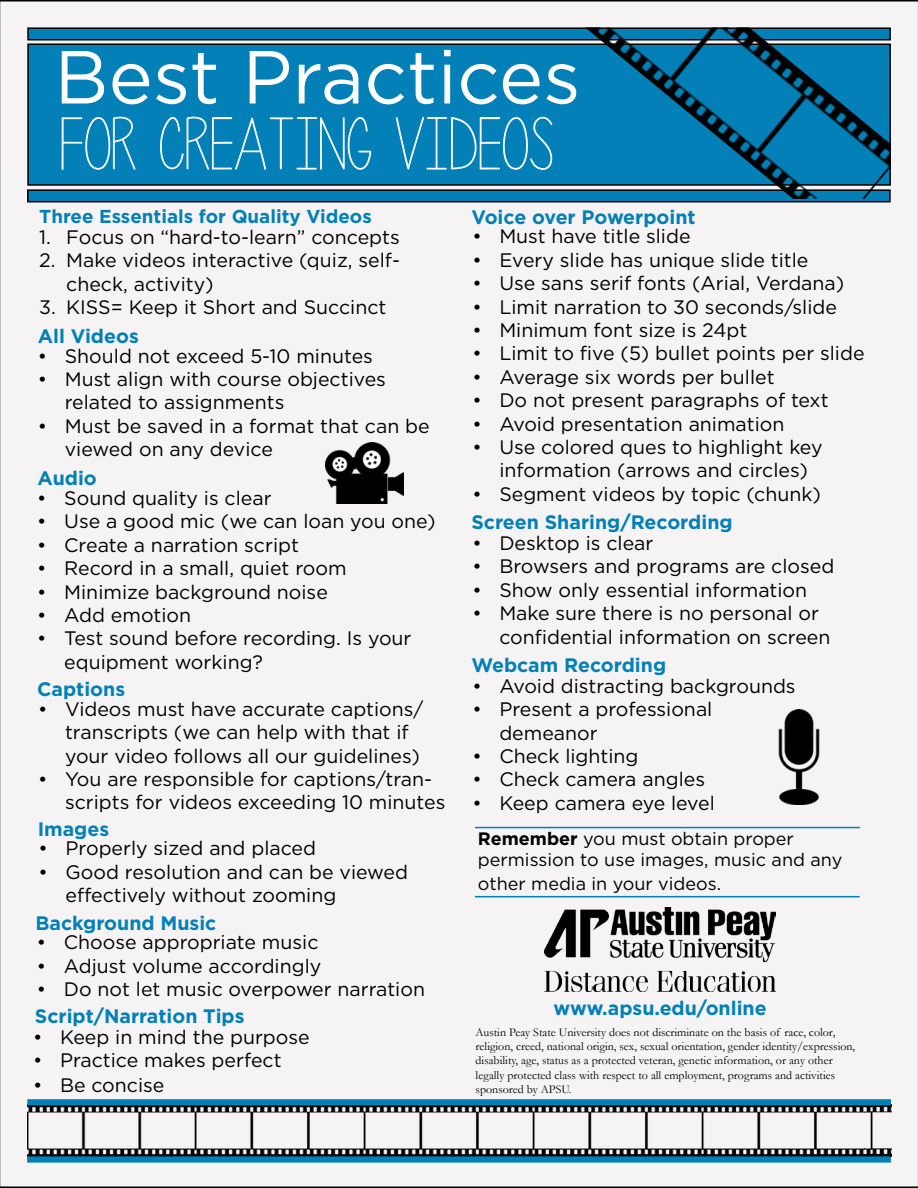
<style>
.page{position:relative;width:918px;height:1188px;background:#f5f3f3}
.page>*{position:absolute;margin:0;border:0;box-sizing:border-box;transform-origin:0 0}
.t1{font:75px "Penelope Anne";color:#fff}
.t2{font:75px "Gotham";color:#fff}
.t3{font:19.5px/23.4px "Gotham";color:#000}
.t4{font:700 19.5px "Gotham";color:#0280b7}
.t5{font:700 18.75px "Gotham";color:#0280b7}
.t6{font:18px/21.6px "Gotham";color:#000}
.t7{font:12px/14.4px "Garamond";color:#000}
.s1{font-weight:700}
</style>
<div class="page">
<div style="left:28px;top:190px;width:862px;height:12px;background:#0280b7"></div>
<div style="left:27px;top:189px;width:864px;height:13px;border:2px solid #000"></div>
<div style="left:28px;top:44px;width:862px;height:141px;background:#0280b7"></div>
<div style="left:27px;top:44px;width:864px;height:142px;border:2px solid #000"></div>
<div style="left:28px;top:28px;width:862px;height:12px;background:#0280b7"></div>
<div style="left:27px;top:27px;width:864px;height:13px;border:2px solid #000"></div>
<img style="left:585px;top:27px;width:306px;height:172px">
<img style="left:27px;top:1105px;width:864px;height:51px">
<img style="left:865px;top:1104px;width:1px;height:52px">
<svg style="left:27px;top:1099px;width:864px;height:6px;background:#0983b8"></svg>
<svg style="left:27px;top:1156px;width:864px;height:7px;background:#0f7fb0"></svg>
<img style="left:326px;top:442px;width:78px;height:62px">
<hr style="left:475px;top:827px;width:385px;height:1px;background:#0280b7">
<hr style="left:475px;top:896px;width:385px;height:1px;background:#0280b7">
<img style="left:775px;top:709px;width:47px;height:95px">
<img style="left:545px;top:908px;width:230px;height:84px">
<p class="t2" style="left:54px;top:29px;width:528px">Best Practices</p>
<p class="t1" style="left:60px;top:107px;width:495px">FOR CREATING VIDE0S</p>
<p class="t5" style="left:39px;top:204px;width:334px">Three Essentials for Quality Videos</p>
<p class="t4" style="left:471px;top:204px;width:226px">Voice over Powerpoint</p>
<p class="t3" style="left:39px;top:225px;width:362px">1. Focus on “hard-to-learn” concepts</p>
<p class="t3" style="left:66px;top:248px;width:335px;text-indent:-27px">2. Make videos interactive (quiz, self&shy;check, activity)</p>
<p class="t3" style="left:39px;top:295px;width:349px">3. KISS= Keep it Short and Succinct</p>
<p class="t3" style="left:472px;top:224px;width:220px">• Must have title slide</p>
<p class="t3" style="left:472px;top:248px;width:338px">• Every slide has unique slide title</p>
<p class="t3" style="left:472px;top:271px;width:374px">• Use sans serif fonts (Arial, Verdana)</p>
<p class="t3" style="left:472px;top:295px;width:366px">• Limit narration to 30 seconds/slide</p>
<p class="t3" style="left:472px;top:318px;width:276px">• Minimum font size is 24pt</p>
<p class="t3" style="left:472px;top:341px;width:394px">• Limit to five (5) bullet points per slide</p>
<p class="t3" style="left:472px;top:365px;width:304px">• Average six words per bullet</p>
<p class="t3" style="left:472px;top:388px;width:358px">• Do not present paragraphs of text</p>
<p class="t3" style="left:472px;top:412px;width:314px">• Avoid presentation animation</p>
<p class="t3" style="left:499px;top:435px;width:325px;text-indent:-27px">• Use colored ques to highlight key information (arrows and circles)</p>
<p class="t3" style="left:472px;top:482px;width:350px">• Segment videos by topic (chunk)</p>
<p class="t4" style="left:38px;top:323px;width:103px">All Videos</p>
<p class="t3" style="left:38px;top:344px;width:337px">• Should not exceed 5-10 minutes</p>
<p class="t3" style="left:65px;top:367px;width:323px;text-indent:-27px">• Must align with course objectives related to assignments</p>
<p class="t3" style="left:65px;top:414px;width:366px;text-indent:-27px">• Must be saved in a format that can be viewed on any device</p>
<p class="t4" style="left:38px;top:465px;width:61px">Audio</p>
<p class="t3" style="left:37px;top:486px;width:236px">• Sound quality is clear</p>
<p class="t3" style="left:37px;top:509px;width:400px">• Use a good mic (we can loan you one)</p>
<p class="t3" style="left:37px;top:533px;width:263px">• Create a narration script</p>
<p class="t3" style="left:37px;top:556px;width:311px">• Record in a small, quiet room</p>
<p class="t3" style="left:37px;top:580px;width:292px">• Minimize background noise</p>
<p class="t3" style="left:37px;top:603px;width:155px">• Add emotion</p>
<p class="t3" style="left:64px;top:626px;width:349px;text-indent:-27px">• Test sound before recording. Is your equipment working?</p>
<p class="t4" style="left:471px;top:509px;width:263px">Screen Sharing/Recording</p>
<p class="t3" style="left:472px;top:531px;width:183px">• Desktop is clear</p>
<p class="t3" style="left:472px;top:554px;width:363px">• Browsers and programs are closed</p>
<p class="t3" style="left:472px;top:578px;width:336px">• Show only essential information</p>
<p class="t3" style="left:499px;top:601px;width:333px;text-indent:-27px">• Make sure there is no personal or confidential information on screen</p>
<p class="t4" style="left:471px;top:652px;width:196px">Webcam Recording</p>
<p class="t4" style="left:37px;top:676px;width:89px">Captions</p>
<p class="t3" style="left:65px;top:697px;width:360px;text-indent:-27px">• Videos must have accurate captions/ transcripts (we can help with that if your video follows all our guidelines)</p>
<p class="t3" style="left:65px;top:767px;width:382px;text-indent:-27px">• You are responsible for captions/tran&shy;scripts for videos exceeding 10 minutes</p>
<p class="t4" style="left:38px;top:816px;width:73px">Images</p>
<p class="t3" style="left:39px;top:836px;width:279px">• Properly sized and placed</p>
<p class="t3" style="left:66px;top:860px;width:344px;text-indent:-27px">• Good resolution and can be viewed effectively without zooming</p>
<p class="t4" style="left:35px;top:910px;width:182px">Background Music</p>
<p class="t3" style="left:37px;top:930px;width:283px">• Choose appropriate music</p>
<p class="t3" style="left:37px;top:954px;width:286px">• Adjust volume accordingly</p>
<p class="t3" style="left:37px;top:977px;width:390px">• Do not let music overpower narration</p>
<p class="t4" style="left:35px;top:1003px;width:211px">Script/Narration Tips</p>
<p class="t3" style="left:33px;top:1025px;width:278px">• Keep in mind the purpose</p>
<p class="t3" style="left:33px;top:1048px;width:250px">• Practice makes perfect</p>
<p class="t3" style="left:33px;top:1073px;width:133px">• Be concise</p>
<p class="t3" style="left:472px;top:674px;width:325px">• Avoid distracting backgrounds</p>
<p class="t3" style="left:499px;top:697px;width:215px;text-indent:-27px">• Present a professional demeanor</p>
<p class="t3" style="left:472px;top:744px;width:168px">• Check lighting</p>
<p class="t3" style="left:472px;top:767px;width:234px">• Check camera angles</p>
<p class="t3" style="left:472px;top:791px;width:244px">• Keep camera eye level</p>
<p class="t6" style="left:478px;top:827px;width:366px"><span class="s1">Remember</span> you must obtain proper permission to use images, music and any</p>
<p class="t6" style="left:478px;top:872px;width:245px">other media in your videos.</p>
<p class="t4" style="left:554px;top:995px;width:215px">www.apsu.edu/online</p>
<p class="t7" style="left:476px;top:1025px;width:381px">Austin Peay State University does not discriminate on the basis of race, color, religion, creed, national origin, sex, sexual orientation, gender identity/expression, disability, age, status as a protected veteran, genetic information, or any other legally protected class with respect to all employment, programs and activities sponsored by APSU.</p>
</div>
